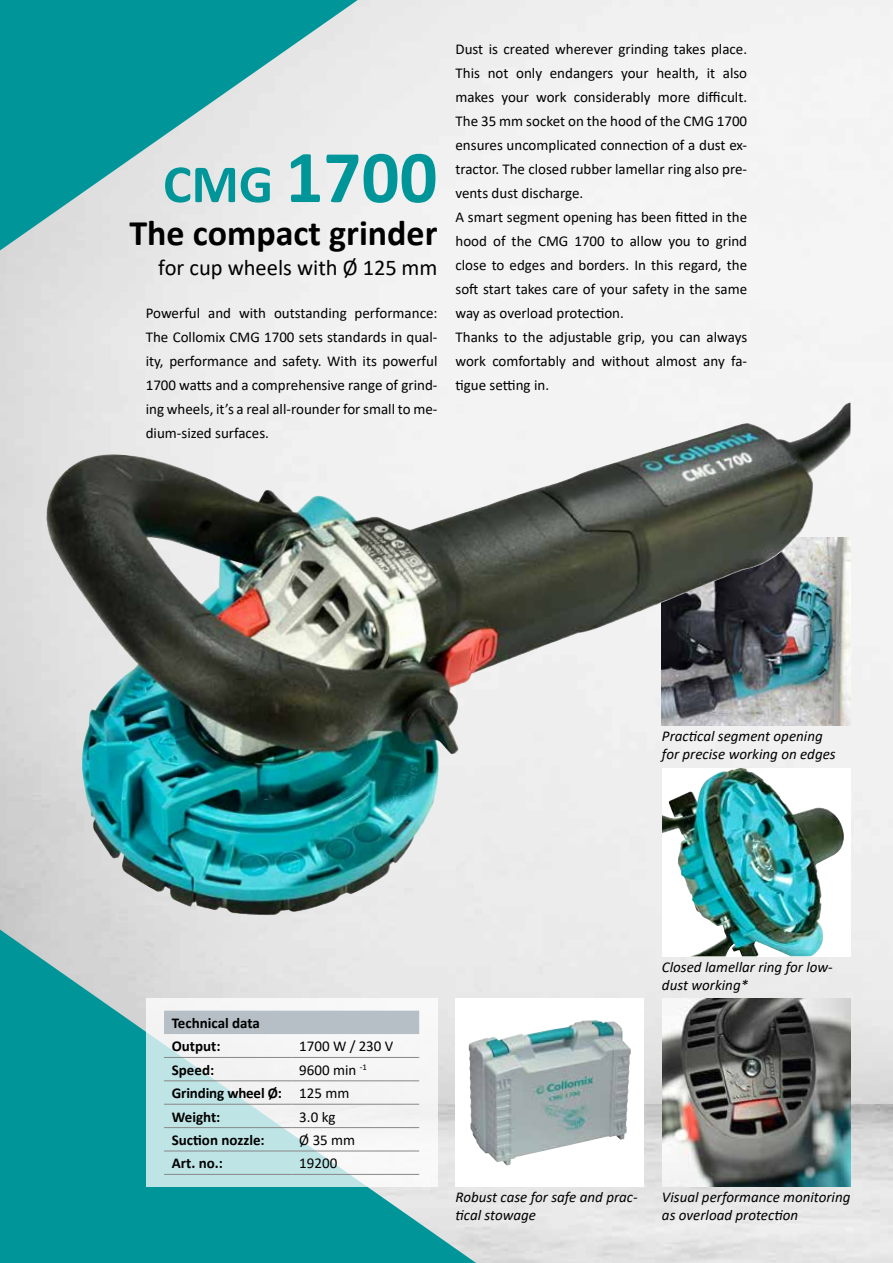
<style>
.page{position:relative;width:893px;height:1263px;background:#fff}
.page>*{position:absolute;margin:0;border:0;box-sizing:border-box;transform-origin:0 0}
.t1{font:700 75px "Calibri";color:#009699}
.t2{font:700 36px "Calibri";color:#000}
.t3{font:22.5px "Calibri";color:#000}
.t4{font:15px/24px "Calibri";color:#000;text-align:justify}
.t5{font:italic 15px/18px "Calibri";color:#000}
.t6{font:700 15px/23.4px "Calibri";color:#000}
.s1{font-size:54px}
.s2{font-weight:400}
</style>
<div class="page">
<img style="left:0;top:0;width:893px;height:1263px">
<svg style="left:0;top:929px;width:476px;height:334px;background:#54b2b4"></svg>
<svg style="left:0;top:0;width:358px;height:250px;background:#73bebf"></svg>
<img style="left:662px;top:537px;width:188px;height:189px">
<img style="left:663px;top:998px;width:187px;height:189px">
<div style="left:662px;top:768px;width:188px;height:188px;background:#fff"></div>
<img style="left:662px;top:768px;width:182px;height:188px">
<div style="left:455px;top:998px;width:189px;height:189px;background:#fff"></div>
<img style="left:469px;top:1020px;width:162px;height:145px">
<svg style="left:146px;top:998px;width:291px;height:189px;fill:#f3f3f3"></svg>
<div style="left:164px;top:1011px;width:255px;height:23px;background:#b5bfc5"></div>
<hr style="left:164px;top:1080px;width:128px;height:1px;background:#878787">
<hr style="left:292px;top:1080px;width:127px;height:1px;background:#878787">
<hr style="left:164px;top:1104px;width:128px;height:1px;background:#878787">
<hr style="left:292px;top:1104px;width:127px;height:1px;background:#878787">
<hr style="left:164px;top:1127px;width:128px;height:1px;background:#878787">
<hr style="left:292px;top:1127px;width:127px;height:1px;background:#878787">
<hr style="left:164px;top:1150px;width:128px;height:1px;background:#878787">
<hr style="left:292px;top:1150px;width:127px;height:1px;background:#878787">
<hr style="left:164px;top:1174px;width:128px;height:1px;background:#878787">
<hr style="left:292px;top:1174px;width:127px;height:1px;background:#878787">
<hr style="left:164px;top:1057px;width:128px;height:1px;background:#878787">
<hr style="left:292px;top:1057px;width:127px;height:1px;background:#878787">
<img style="left:777px;top:402px;width:72px;height:40px">
<h1 class="t1" style="left:163px;top:124px;width:276px"><span class="s1">CMG</span> 1700</h1>
<h2 class="t2" style="left:129px;top:208px;width:309px">The compact grinder</h2>
<h3 class="t3" style="left:158px;top:252px;width:281px">for cup wheels with Ø 125 mm</h3>
<p class="t4" style="left:146px;top:300px;width:293px">Powerful and with outstanding performance:<br>The Collomix CMG 1700 sets standards in qual&shy;ity, performance and safety. With its powerful 1700 watts and a comprehensive range of grind&shy;ing wheels, it’s a real all-rounder for small to me&shy;dium-sized surfaces.</p>
<p class="t4" style="left:455px;top:36px;width:293px;text-align:left">Dust is created wherever grinding takes place.<br>This not only endangers your health, it also makes your work considerably more difficult.<br>The 35 mm socket on the hood of the CMG 1700 ensures uncomplicated connection of a dust ex&shy;tractor. The closed rubber lamellar ring also pre&shy;vents dust discharge.<br>A smart segment opening has been fitted in the hood of the CMG 1700 to allow you to grind close to edges and borders. In this regard, the soft start takes care of your safety in the same way as overload protection.<br>Thanks to the adjustable grip, you can always work comfortably and without almost any fa&shy;tigue setting in.</p>
<p class="t5" style="left:662px;top:727px;width:175px">Practical segment opening for precise working on edges</p>
<p class="t6" style="left:172px;top:1011px;width:90px">Technical data<br>Output:</p>
<p class="t4" style="left:299px;top:1034px;width:96px">1700 W / 230 V</p>
<p class="t6" style="left:172px;top:1058px;width:197px;text-indent:128px"><span class="s2">9600 min</span> <sup>-1<br></sup>Grinding wheel Ø: <span class="s2">125 mm<br></span>Weight:</p>
<p class="t6" style="left:172px;top:1058px;width:44px">Speed:</p>
<p class="t4" style="left:299px;top:1104px;width:38px">3.0 kg</p>
<p class="t6" style="left:172px;top:1128px;width:94px">Suction nozzle:</p>
<p class="t4" style="left:299px;top:1127px;width:57px">Ø 35 mm</p>
<p class="t6" style="left:172px;top:1151px;width:53px">Art. no.:</p>
<p class="t4" style="left:299px;top:1151px;width:40px">19200</p>
<p class="t5" style="left:662px;top:957px;width:172px">Closed lamellar ring for low&shy;dust working*</p>
<p class="t5" style="left:455px;top:1188px;width:184px">Robust case for safe and prac&shy;tical stowage</p>
<p class="t5" style="left:662px;top:1188px;width:190px">Visual performance monitoring as overload protection</p>
</div>
